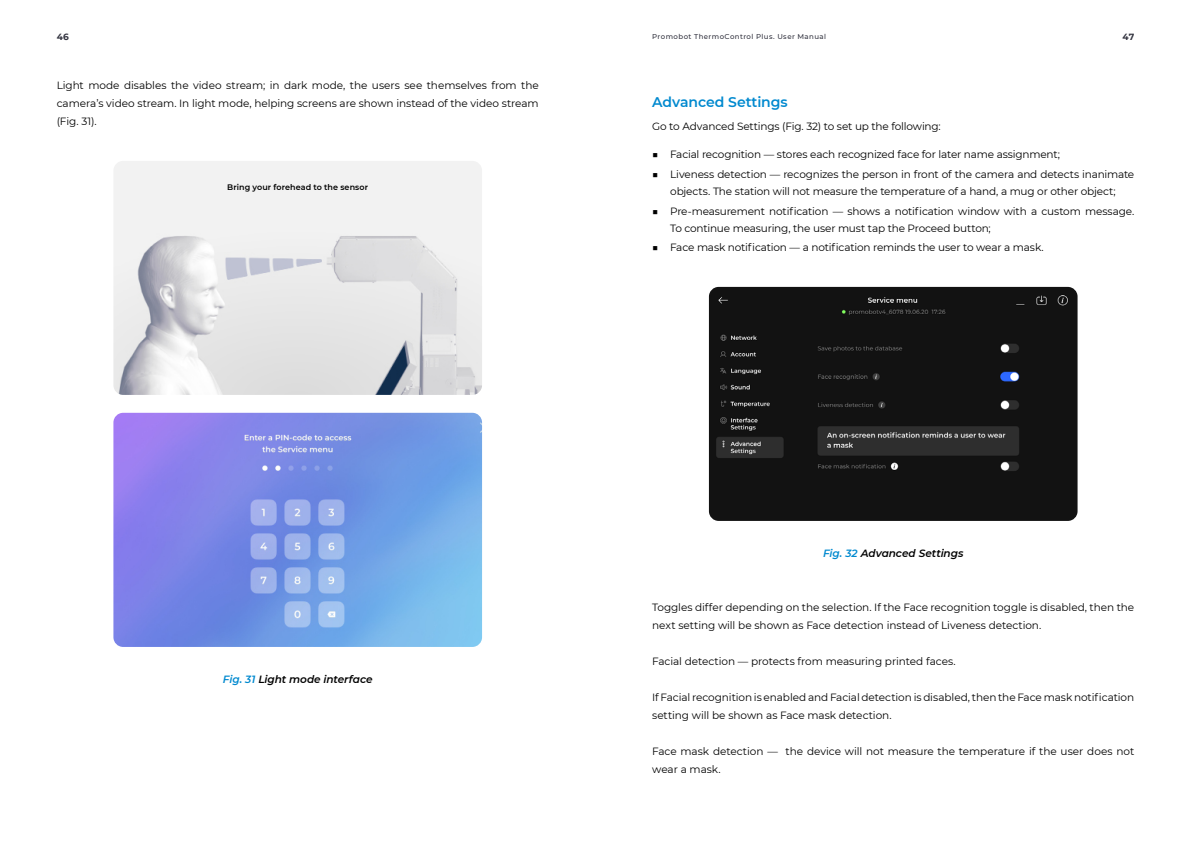
<style>
.page{position:relative;width:1191px;height:842px;background:#fff}
.page>*{position:absolute;margin:0;border:0;box-sizing:border-box;transform-origin:0 0}
.t1{font:600 14px "Montserrat";letter-spacing:-.01em;color:#0089cf}
.t2{font:10.5px/18px "Montserrat";letter-spacing:-.01em;color:#000}
.t3{font:italic 600 10.5px "Montserrat";letter-spacing:-.005em;color:#000}
.t4{font:700 9px "Montserrat";color:#333440}
.t5{font:600 8px "Montserrat";letter-spacing:.01em;color:#000}
.t6{font:500 7px "Montserrat";letter-spacing:.06em;color:#333440}
.s1{font-weight:700}
.s2{color:#0089cf}
</style>
<div class="page">
<img style="left:709px;top:287px;width:368px;height:234px">
<img style="left:113px;top:161px;width:369px;height:234px">
<img style="left:113px;top:413px;width:369px;height:234px">
<p class="t4" style="left:57px;top:30px;width:14px">46</p>
<p class="t6" style="left:652px;top:31px;width:175px">Promobot ThermoСontrol Plus. User Manual</p>
<p class="t4" style="left:1122px;top:30px;width:13px">47</p>
<p class="t2" style="left:57px;top:76px;width:483px;text-align:justify">Light mode disables the video stream; in dark mode, the users see themselves from the camera’s video stream. In light mode, helping screens are shown instead of the video stream (Fig. 31).</p>
<p class="t5" style="left:227px;top:181px;width:142px">Bring your forehead to the sensor</p>
<h1 class="t1" style="left:652px;top:92px;width:137px">Advanced Settings</h1>
<p class="t2" style="left:652px;top:116px;width:290px">Go to Advanced Settings (Fig. 32) to set up the following:</p>
<p class="t2" style="left:652px;top:145px;width:409px"><span class="s1">■</span> Facial recognition ― stores each recognized face for later name assignment;</p>
<p class="t2" style="left:652px;top:165px;width:483px;line-height:17px;text-align:center"><span class="s1">■</span> Liveness detection ― recognizes the person in front of the camera and detects inanimate objects. The station will not measure the temperature of a hand, a mug or other object;</p>
<p class="t2" style="left:670px;top:202px;width:465px;line-height:17px;text-indent:-18px"><span class="s1">■</span> Pre-measurement notification ― shows a notification window with a custom message.<br>To continue measuring, the user must tap the Proceed button;</p>
<p class="t2" style="left:652px;top:238px;width:393px"><span class="s1">■</span> Face mask notification ― a notification reminds the user to wear a mask.</p>
<p class="t3" style="left:223px;top:672px;width:151px"><span class="s2">Fig. 31</span> Light mode interface</p>
<p class="t3" style="left:823px;top:546px;width:142px"><span class="s2">Fig. 32</span> Advanced Settings</p>
<p class="t2" style="left:652px;top:598px;width:483px">Toggles differ depending on the selection. If the Face recognition toggle is disabled, then the next setting will be shown as Face detection instead of Liveness detection.</p>
<p class="t2" style="left:652px;top:652px;width:305px">Facial detection ― protects from measuring printed faces.</p>
<p class="t2" style="left:652px;top:688px;width:483px">If Facial recognition is enabled and Facial detection is disabled, then the Face mask notification setting will be shown as Face mask detection.</p>
<p class="t2" style="left:652px;top:742px;width:483px">Face mask detection ― the device will not measure the temperature if the user does not wear a mask.</p>
</div>
